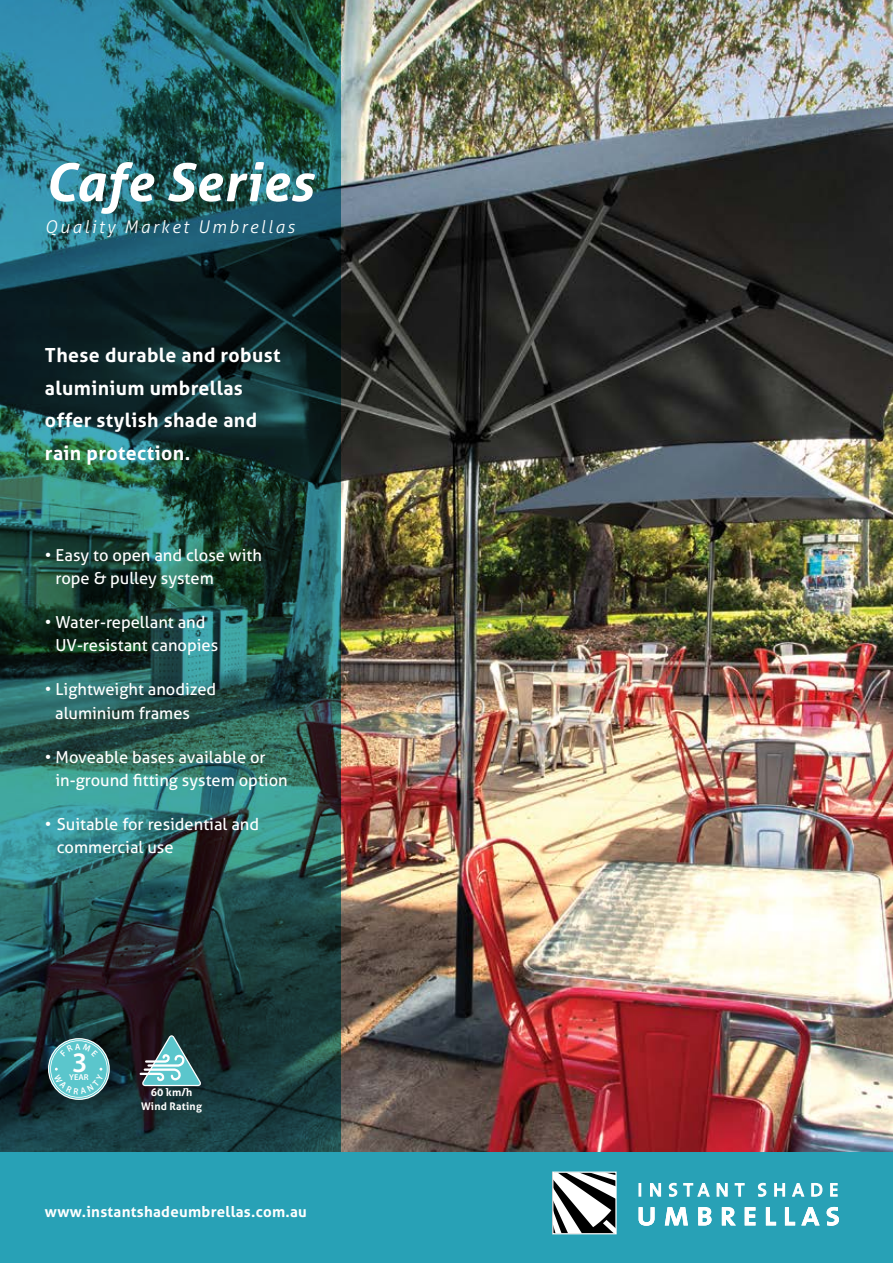
<style>
.page{position:relative;width:893px;height:1263px;background:#fff}
.page>*{position:absolute;margin:0;border:0;box-sizing:border-box;transform-origin:0 0}
.t1{font:italic 700 52.5px "Aller";letter-spacing:.02em;color:#fff}
.t2{font:600 28.35px "Myriad Pro";color:#fff}
.t3{font:700 19.5px/32.5px "Aller";letter-spacing:.02em;color:#fff}
.t4{font:italic 300 17.55px "Aller";letter-spacing:.14em;color:#fff}
.t5{font:16.5px/23.4px "Aller";color:#fff}
.t6{font:700 15px "Aller";letter-spacing:.02em;color:#fff}
.t7{font:700 11.25px "Myriad Pro";color:#fff}
.t8{font:700 10.5px/14px "Aller";letter-spacing:.02em;color:#fff;text-align:center}
.t9{font:700 9.3px "Myriad Pro";color:#fff}
.t10{font:600 8.4px "Myriad Pro";color:#fff}
</style>
<div class="page">
<div style="left:0;top:1151px;width:893px;height:112px;background:#28a1b6"></div>
<svg style="left:554px;top:1173px;width:61px;height:59px;background:#909090"></svg>
<div style="left:552px;top:1171px;width:65px;height:63px;border:1px solid #fff"></div>
<svg style="left:638px;top:1182px;width:201px;height:44px"></svg>
<img style="left:341px;top:0;width:552px;height:1151px">
<svg style="left:0;top:0;width:341px;height:1151px;background:#204f50"></svg>
<svg style="left:48px;top:1038px;width:62px;height:62px"></svg>
<svg style="left:50px;top:1040px;width:58px;height:58px"></svg>
<div style="left:49px;top:1039px;width:59px;height:59px;border:1px solid #5bc6cc;border-radius:50%"></div>
<div style="left:51px;top:1041px;width:56px;height:56px;background:#5bc6cc;border-radius:50%"></div>
<svg style="left:60px;top:1043px;width:38px;height:6px"></svg>
<svg style="left:54px;top:1068px;width:50px;height:26px"></svg>
<svg style="left:139px;top:1035px;width:62px;height:59px;background:#53777b"></svg>
<h1 class="t1" style="left:45px;top:150px;width:270px">Cafe Series</h1>
<p class="t4" style="left:45px;top:216px;width:251px">Quality Market Umbrellas</p>
<p class="t3" style="left:45px;top:339px;width:237px">These durable and robust aluminium umbrellas offer stylish shade and rain protection.</p>
<p class="t5" style="left:55px;top:543px;width:208px;text-indent:-10px">• Easy to open and close with rope &amp; pulley system</p>
<p class="t5" style="left:55px;top:610px;width:164px;text-indent:-11px">• Water-repellant and<br>UV-resistant canopies</p>
<p class="t5" style="left:55px;top:678px;width:163px;text-indent:-10px">• Lightweight anodized aluminium frames</p>
<p class="t5" style="left:55px;top:745px;width:234px;text-indent:-10px">• Moveable bases available or in-ground fitting system option</p>
<p class="t5" style="left:57px;top:812px;width:204px;text-indent:-12px">• Suitable for residential and commercial use</p>
<h2 class="t2" style="left:72px;top:1044px;width:17px">3</h2>
<p class="t10" style="left:69px;top:1072px;width:21px">YEAR</p>
<p class="t7" style="left:151px;top:1085px;width:42px">65 km/h</p>
<p class="t9" style="left:146px;top:1097px;width:52px">Wind Rating</p>
<p class="t8" style="left:141px;top:1085px;width:62px">60 km/h<br>Wind Rating</p>
<p class="t6" style="left:45px;top:1202px;width:263px">www.instantshadeumbrellas.com.au</p>
</div>
